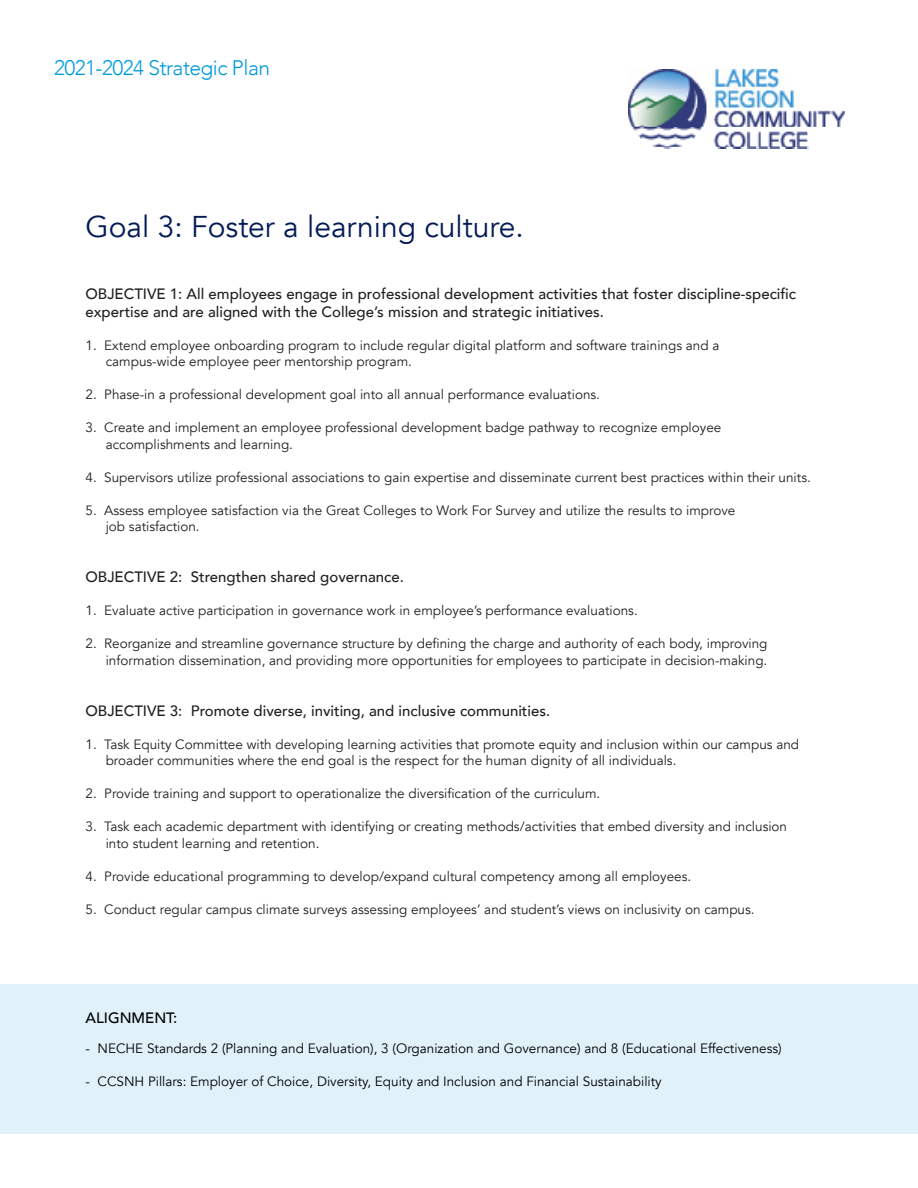
<style>
.page{position:relative;width:918px;height:1188px;background:#fff}
.page>*{position:absolute;margin:0;border:0;box-sizing:border-box;transform-origin:0 0}
.t1{font:30px "Avenir";color:#031a56}
.t2{font:300 21px "Avenir";letter-spacing:-.025em;color:#009ada}
.t3{font:500 15px/18px "Avenir";color:#231f20}
.t4{font:500 15px "Avenir";color:#000}
.t5{font:13.5px "Avenir";color:#231f20}
.t6{font:13.5px "Avenir";color:#000}
</style>
<div class="page">
<img style="left:629px;top:70px;width:215px;height:78px">
<div style="left:0;top:985px;width:918px;height:149px;background:#e0f1fa"></div>
<h2 class="t2" style="left:54px;top:55px;width:218px">2021-2024 Strategic Plan</h2>
<p class="t1" style="left:86px;top:209px;width:440px">Goal 3: Foster a learning culture.</p>
<p class="t3" style="left:86px;top:284px;width:712px">OBJECTIVE 1: All employees engage in professional development activities that foster discipline-specific expertise and are aligned with the College’s mission and strategic initiatives.</p>
<p class="t5" style="left:86px;top:337px;width:635px">1. Extend employee onboarding program to include regular digital platform and software trainings and a</p>
<p class="t5" style="left:106px;top:354px;width:308px">campus-wide employee peer mentorship program.</p>
<p class="t5" style="left:86px;top:387px;width:516px">2. Phase-in a professional development goal into all annual performance evaluations.</p>
<p class="t5" style="left:86px;top:420px;width:637px">3. Create and implement an employee professional development badge pathway to recognize employee</p>
<p class="t5" style="left:106px;top:436px;width:189px">accomplishments and learning.</p>
<p class="t5" style="left:86px;top:469px;width:727px">4. Supervisors utilize professional associations to gain expertise and disseminate current best practices within their units.</p>
<p class="t5" style="left:86px;top:502px;width:651px">5. Assess employee satisfaction via the Great Colleges to Work For Survey and utilize the results to improve</p>
<p class="t5" style="left:106px;top:519px;width:95px">job satisfaction.</p>
<p class="t3" style="left:86px;top:567px;width:320px">OBJECTIVE 2: Strengthen shared governance.</p>
<p class="t5" style="left:86px;top:603px;width:554px">1. Evaluate active participation in governance work in employee’s performance evaluations.</p>
<p class="t5" style="left:86px;top:636px;width:684px">2. Reorganize and streamline governance structure by defining the charge and authority of each body, improving</p>
<p class="t5" style="left:106px;top:652px;width:663px">information dissemination, and providing more opportunities for employees to participate in decision-making.</p>
<p class="t3" style="left:86px;top:701px;width:466px">OBJECTIVE 3: Promote diverse, inviting, and inclusive communities.</p>
<p class="t5" style="left:86px;top:736px;width:715px">1. Task Equity Committee with developing learning activities that promote equity and inclusion within our campus and</p>
<p class="t5" style="left:106px;top:753px;width:572px">broader communities where the end goal is the respect for the human dignity of all individuals.</p>
<p class="t5" style="left:86px;top:786px;width:516px">2. Provide training and support to operationalize the diversification of the curriculum.</p>
<p class="t5" style="left:86px;top:819px;width:703px">3. Task each academic department with identifying or creating methods/activities that embed diversity and inclusion</p>
<p class="t5" style="left:106px;top:835px;width:215px">into student learning and retention.</p>
<p class="t5" style="left:86px;top:868px;width:607px">4. Provide educational programming to develop/expand cultural competency among all employees.</p>
<p class="t5" style="left:86px;top:901px;width:671px">5. Conduct regular campus climate surveys assessing employees’ and student’s views on inclusivity on campus.</p>
<p class="t4" style="left:86px;top:1005px;width:93px">ALIGNMENT:</p>
<p class="t6" style="left:86px;top:1040px;width:698px">- NECHE Standards 2 (Planning and Evaluation), 3 (Organization and Governance) and 8 (Educational Effectiveness)</p>
<p class="t6" style="left:86px;top:1073px;width:578px">- CCSNH Pillars: Employer of Choice, Diversity, Equity and Inclusion and Financial Sustainability</p>
</div>
